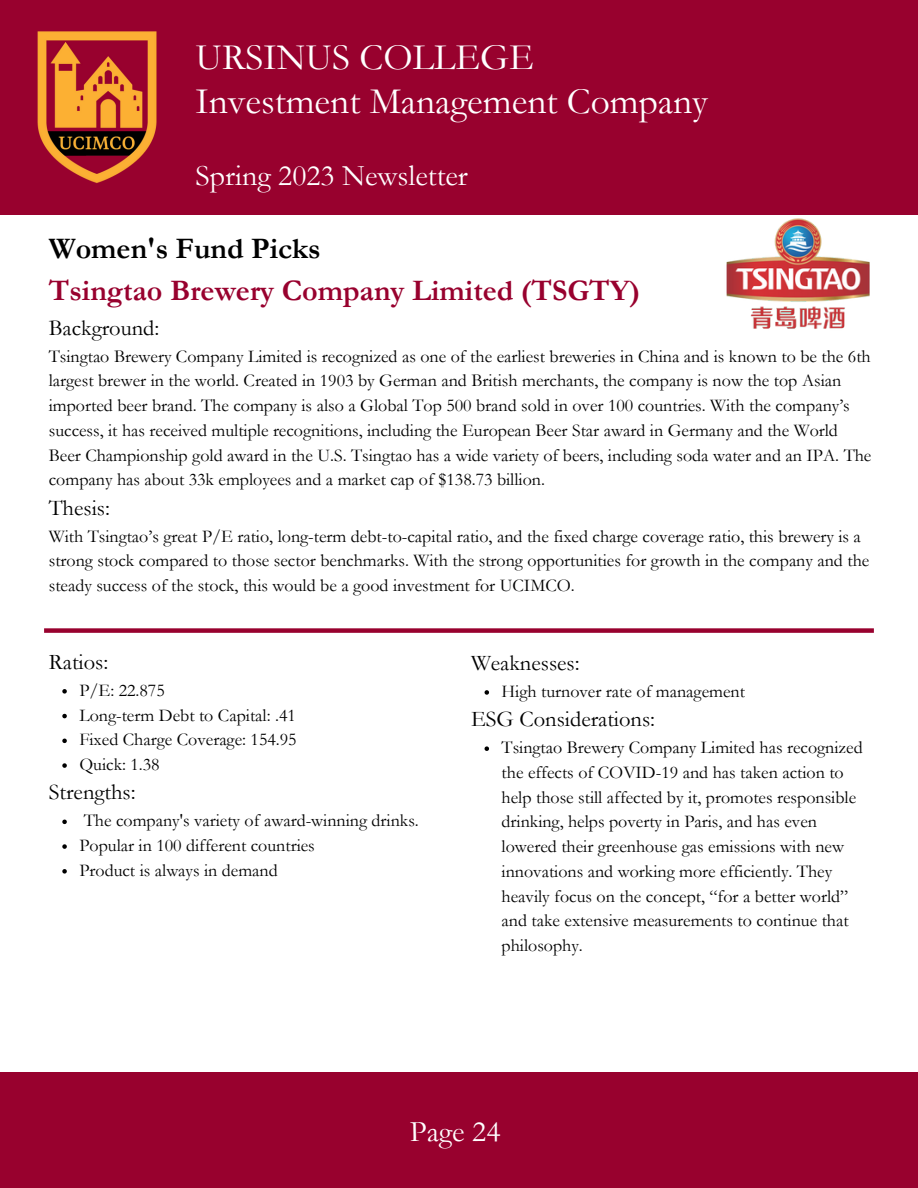
<style>
.page{position:relative;width:918px;height:1188px;background:#fff}
.page>*{position:absolute;margin:0;border:0;box-sizing:border-box;transform-origin:0 0}
.t1{font:37.5px "Garamond";color:#fff}
.t2{font:700 30px "Garamond";color:#98012e}
.t3{font:30px "Garamond";color:#fff}
.t4{font:700 30px "Garamond";color:#000}
.t5{font:22.5px "Garamond";color:#000}
.t6{font:18px/24.8px "Garamond";color:#000}
</style>
<div class="page">
<div style="left:0;top:0;width:918px;height:215px;background:#98012e"></div>
<div style="left:0;top:1073px;width:918px;height:115px;background:#98012e"></div>
<img style="left:37px;top:31px;width:120px;height:152px">
<div style="left:44px;top:628px;width:830px;height:5px;background:#98012e"></div>
<img style="left:726px;top:218px;width:144px;height:111px">
<svg style="left:62px;top:689px;width:5px;height:5px"></svg>
<svg style="left:62px;top:714px;width:5px;height:4px"></svg>
<svg style="left:62px;top:739px;width:5px;height:4px"></svg>
<svg style="left:62px;top:763px;width:5px;height:5px"></svg>
<svg style="left:62px;top:820px;width:5px;height:4px"></svg>
<svg style="left:62px;top:844px;width:5px;height:5px"></svg>
<svg style="left:62px;top:869px;width:5px;height:5px"></svg>
<svg style="left:485px;top:690px;width:4px;height:5px"></svg>
<svg style="left:485px;top:746px;width:4px;height:5px"></svg>
<p class="t1" style="left:196px;top:37px;width:340px">URSINUS COLLEGE</p>
<p class="t1" style="left:196px;top:81px;width:514px">Investment Management Company</p>
<p class="t3" style="left:196px;top:159px;width:274px">Spring 2023 Newsletter</p>
<h1 class="t4" style="left:49px;top:232px;width:273px">Women's Fund Picks</h1>
<h2 class="t2" style="left:49px;top:274px;width:593px">Tsingtao Brewery Company Limited (TSGTY)</h2>
<h3 class="t5" style="left:49px;top:315px;width:112px">Background:</h3>
<p class="t6" style="left:49px;top:344px;width:824px">Tsingtao Brewery Company Limited is recognized as one of the earliest breweries in China and is known to be the 6th largest brewer in the world. Created in 1903 by German and British merchants, the company is now the top Asian imported beer brand. The company is also a Global Top 500 brand sold in over 100 countries. With the company’s success, it has received multiple recognitions, including the European Beer Star award in Germany and the World Beer Championship gold award in the U.S. Tsingtao has a wide variety of beers, including soda water and an IPA. The company has about 33k employees and a market cap of $138.73 billion.</p>
<p class="t5" style="left:49px;top:495px;width:63px">Thesis:</p>
<p class="t6" style="left:49px;top:524px;width:822px">With Tsingtao’s great P/E ratio, long-term debt-to-capital ratio, and the fixed charge coverage ratio, this brewery is a strong stock compared to those sector benchmarks. With the strong opportunities for growth in the company and the steady success of the stock, this would be a good investment for UCIMCO.</p>
<p class="t5" style="left:49px;top:649px;width:61px">Ratios:</p>
<p class="t6" style="left:79px;top:678px;width:87px">P/E: 22.875</p>
<p class="t6" style="left:79px;top:703px;width:218px">Long-term Debt to Capital: .41</p>
<p class="t6" style="left:79px;top:728px;width:219px">Fixed Charge Coverage: 154.95</p>
<h4 class="t6" style="left:79px;top:752px;width:82px">Quick: 1.38</h4>
<p class="t5" style="left:49px;top:780px;width:88px">Strengths:</p>
<p class="t6" style="left:84px;top:809px;width:336px">The company's variety of award-winning drinks.</p>
<p class="t6" style="left:79px;top:833px;width:237px">Popular in 100 different countries</p>
<h4 class="t6" style="left:79px;top:858px;width:200px">Product is always in demand</h4>
<p class="t5" style="left:471px;top:651px;width:110px">Weaknesses:</p>
<h4 class="t6" style="left:502px;top:679px;width:245px">High turnover rate of management</h4>
<p class="t5" style="left:471px;top:707px;width:186px">ESG Considerations:</p>
<h3 class="t6" style="left:502px;top:735px;width:363px">Tsingtao Brewery Company Limited has recognized the effects of COVID-19 and has taken action to help those still affected by it, promotes responsible drinking, helps poverty in Paris, and has even lowered their greenhouse gas emissions with new innovations and working more efficiently. They heavily focus on the concept, “for a better world” and take extensive measurements to continue that philosophy.</h3>
<h4 class="t3" style="left:410px;top:1116px;width:92px">Page 24</h4>
</div>
